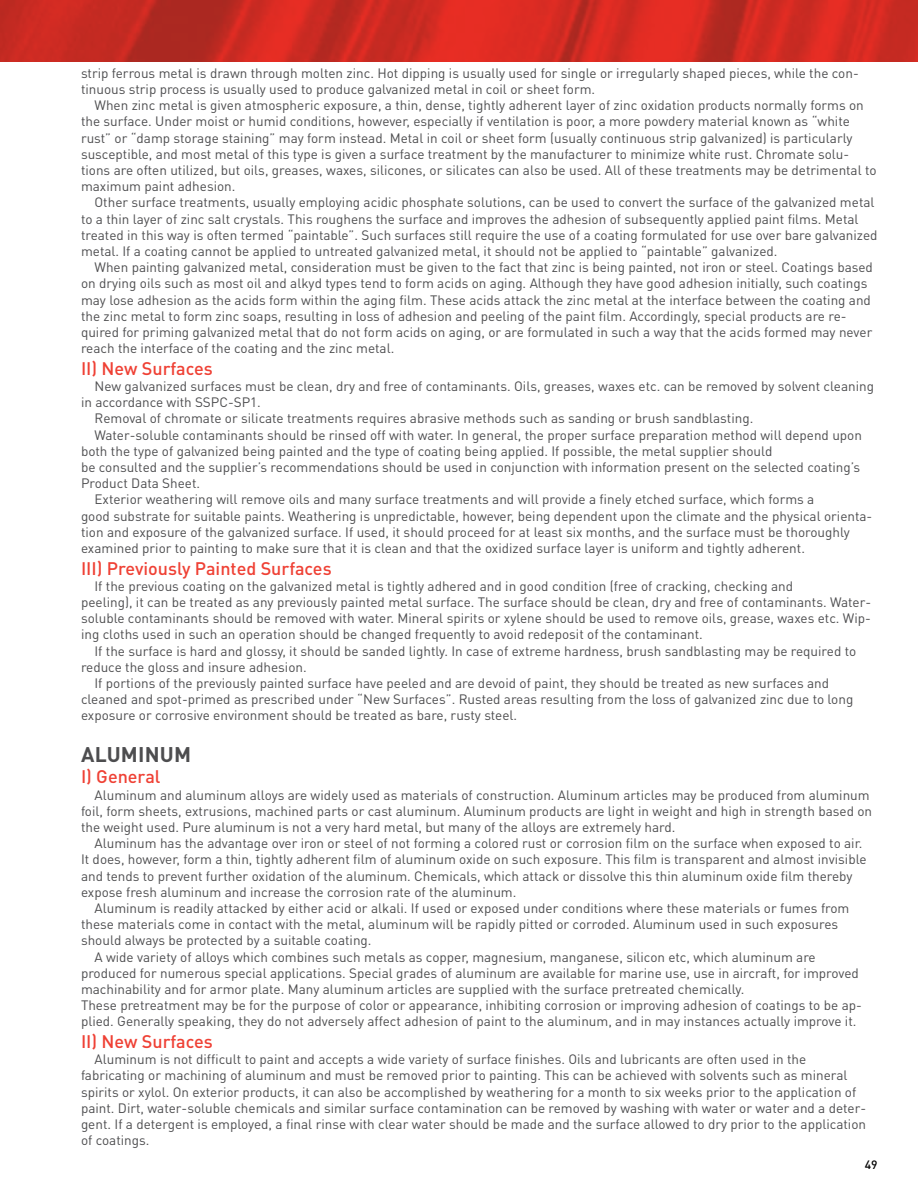
<style>
.page{position:relative;width:918px;height:1188px;background:#fff}
.page>*{position:absolute;margin:0;border:0;box-sizing:border-box;transform-origin:0 0}
.t1{font:700 21px "DIN Pro";letter-spacing:.01em;color:#4d4d4f}
.t2{font:500 18px "DIN Pro";color:#ef4135}
.t3{font:13.5px/16.2px "DIN Pro";color:#4d4d4f}
.t4{font:500 12px "DIN Pro";color:#000}
</style>
<div class="page">
<img style="left:0;top:0;width:918px;height:61px">
<p class="t3" style="left:81px;top:64px;width:779px">strip ferrous metal is drawn through molten zinc. Hot dipping is usually used for single or irregularly shaped pieces, while the con&shy;tinuous strip process is usually used to produce galvanized metal in coil or sheet form.</p>
<p class="t3" style="left:81px;top:97px;width:797px;text-indent:14px">When zinc metal is given atmospheric exposure, a thin, dense, tightly adherent layer of zinc oxidation products normally forms on the surface. Under moist or humid conditions, however, especially if ventilation is poor, a more powdery material known as “white rust” or “damp storage staining” may form instead. Metal in coil or sheet form (usually continuous strip galvanized) is particularly susceptible, and most metal of this type is given a surface treatment by the manufacturer to minimize white rust. Chromate solu&shy;tions are often utilized, but oils, greases, waxes, silicones, or silicates can also be used. All of these treatments may be detrimental to maximum paint adhesion.</p>
<p class="t3" style="left:81px;top:194px;width:798px;text-indent:14px">Other surface treatments, usually employing acidic phosphate solutions, can be used to convert the surface of the galvanized metal to a thin layer of zinc salt crystals. This roughens the surface and improves the adhesion of subsequently applied paint films. Metal treated in this way is often termed “paintable”. Such surfaces still require the use of a coating formulated for use over bare galvanized metal. If a coating cannot be applied to untreated galvanized metal, it should not be applied to “paintable” galvanized.</p>
<p class="t3" style="left:81px;top:259px;width:794px;text-indent:14px">When painting galvanized metal, consideration must be given to the fact that zinc is being painted, not iron or steel. Coatings based on drying oils such as most oil and alkyd types tend to form acids on aging. Although they have good adhesion initially, such coatings may lose adhesion as the acids form within the aging film. These acids attack the zinc metal at the interface between the coating and the zinc metal to form zinc soaps, resulting in loss of adhesion and peeling of the paint film. Accordingly, special products are re&shy;quired for priming galvanized metal that do not form acids on aging, or are formulated in such a way that the acids formed may never reach the interface of the coating and the zinc metal.</p>
<h2 class="t2" style="left:81px;top:356px;width:133px">II) New Surfaces</h2>
<p class="t3" style="left:94px;top:377px;width:781px">New galvanized surfaces must be clean, dry and free of contaminants. Oils, greases, waxes etc. can be removed by solvent cleaning</p>
<p class="t3" style="left:81px;top:394px;width:181px">in accordance with SSPC-SP1.</p>
<p class="t3" style="left:94px;top:410px;width:660px">Removal of chromate or silicate treatments requires abrasive methods such as sanding or brush sandblasting.</p>
<p class="t3" style="left:94px;top:426px;width:769px">Water-soluble contaminants should be rinsed off with water. In general, the proper surface preparation method will depend upon</p>
<p class="t3" style="left:81px;top:442px;width:693px">both the type of galvanized being painted and the type of coating being applied. If possible, the metal supplier should</p>
<p class="t3" style="left:81px;top:458px;width:781px">be consulted and the supplier’s recommendations should be used in conjunction with information present on the selected coating’s</p>
<p class="t3" style="left:81px;top:475px;width:121px">Product Data Sheet.</p>
<p class="t3" style="left:94px;top:491px;width:721px">Exterior weathering will remove oils and many surface treatments and will provide a finely etched surface, which forms a</p>
<p class="t3" style="left:81px;top:507px;width:793px">good substrate for suitable paints. Weathering is unpredictable, however, being dependent upon the climate and the physical orienta-</p>
<p class="t3" style="left:81px;top:523px;width:770px">tion and exposure of the galvanized surface. If used, it should proceed for at least six months, and the surface must be thoroughly</p>
<p class="t3" style="left:81px;top:539px;width:726px">examined prior to painting to make sure that it is clean and that the oxidized surface layer is uniform and tightly adherent.</p>
<h2 class="t2" style="left:81px;top:556px;width:252px">III) Previously Painted Surfaces</h2>
<p class="t3" style="left:81px;top:577px;width:792px;text-indent:14px">If the previous coating on the galvanized metal is tightly adhered and in good condition (free of cracking, checking and<br>peeling), it can be treated as any previously painted metal surface. The surface should be clean, dry and free of contaminants. Water&shy;soluble contaminants should be removed with water. Mineral spirits or xylene should be used to remove oils, grease, waxes etc. Wip&shy;ing cloths used in such an operation should be changed frequently to avoid redeposit of the contaminant.</p>
<p class="t3" style="left:94px;top:642px;width:763px">If the surface is hard and glossy, it should be sanded lightly. In case of extreme hardness, brush sandblasting may be required to</p>
<p class="t3" style="left:81px;top:658px;width:227px">reduce the gloss and insure adhesion.</p>
<p class="t3" style="left:94px;top:674px;width:736px">If portions of the previously painted surface have peeled and are devoid of paint, they should be treated as new surfaces and</p>
<p class="t3" style="left:81px;top:691px;width:774px">cleaned and spot-primed as prescribed under “New Surfaces”. Rusted areas resulting from the loss of galvanized zinc due to long</p>
<p class="t3" style="left:81px;top:707px;width:438px">exposure or corrosive environment should be treated as bare, rusty steel.</p>
<h1 class="t1" style="left:81px;top:740px;width:112px">ALUMINUM</h1>
<h2 class="t2" style="left:81px;top:765px;width:81px">I) General</h2>
<p class="t3" style="left:81px;top:786px;width:793px;text-indent:14px">Aluminum and aluminum alloys are widely used as materials of construction. Aluminum articles may be produced from aluminum foil, form sheets, extrusions, machined parts or cast aluminum. Aluminum products are light in weight and high in strength based on the weight used. Pure aluminum is not a very hard metal, but many of the alloys are extremely hard.</p>
<p class="t3" style="left:81px;top:835px;width:787px;text-indent:14px">Aluminum has the advantage over iron or steel of not forming a colored rust or corrosion film on the surface when exposed to air.<br>It does, however, form a thin, tightly adherent film of aluminum oxide on such exposure. This film is transparent and almost invisible and tends to prevent further oxidation of the aluminum. Chemicals, which attack or dissolve this thin aluminum oxide film thereby expose fresh aluminum and increase the corrosion rate of the aluminum.</p>
<p class="t3" style="left:94px;top:899px;width:757px">Aluminum is readily attacked by either acid or alkali. If used or exposed under conditions where these materials or fumes from</p>
<p class="t3" style="left:81px;top:916px;width:759px">these materials come in contact with the metal, aluminum will be rapidly pitted or corroded. Aluminum used in such exposures</p>
<p class="t3" style="left:81px;top:932px;width:292px">should always be protected by a suitable coating.</p>
<p class="t3" style="left:94px;top:948px;width:723px">A wide variety of alloys which combines such metals as copper, magnesium, manganese, silicon etc, which aluminum are</p>
<p class="t3" style="left:81px;top:964px;width:779px">produced for numerous special applications. Special grades of aluminum are available for marine use, use in aircraft, for improved</p>
<p class="t3" style="left:81px;top:980px;width:665px">machinability and for armor plate. Many aluminum articles are supplied with the surface pretreated chemically.</p>
<p class="t3" style="left:81px;top:997px;width:782px">These pretreatment may be for the purpose of color or appearance, inhibiting corrosion or improving adhesion of coatings to be ap-</p>
<p class="t3" style="left:81px;top:1013px;width:777px">plied. Generally speaking, they do not adversely affect adhesion of paint to the aluminum, and in may instances actually improve it.</p>
<h2 class="t2" style="left:81px;top:1029px;width:133px">II) New Surfaces</h2>
<p class="t3" style="left:81px;top:1051px;width:787px;text-indent:14px">Aluminum is not difficult to paint and accepts a wide variety of surface finishes. Oils and lubricants are often used in the fabricating or machining of aluminum and must be removed prior to painting. This can be achieved with solvents such as mineral spirits or xylol. On exterior products, it can also be accomplished by weathering for a month to six weeks prior to the application of paint. Dirt, water-soluble chemicals and similar surface contamination can be removed by washing with water or water and a deter&shy;gent. If a detergent is employed, a final rinse with clear water should be made and the surface allowed to dry prior to the application of coatings.</p>
<p class="t4" style="left:865px;top:1156px;width:14px">49</p>
</div>
